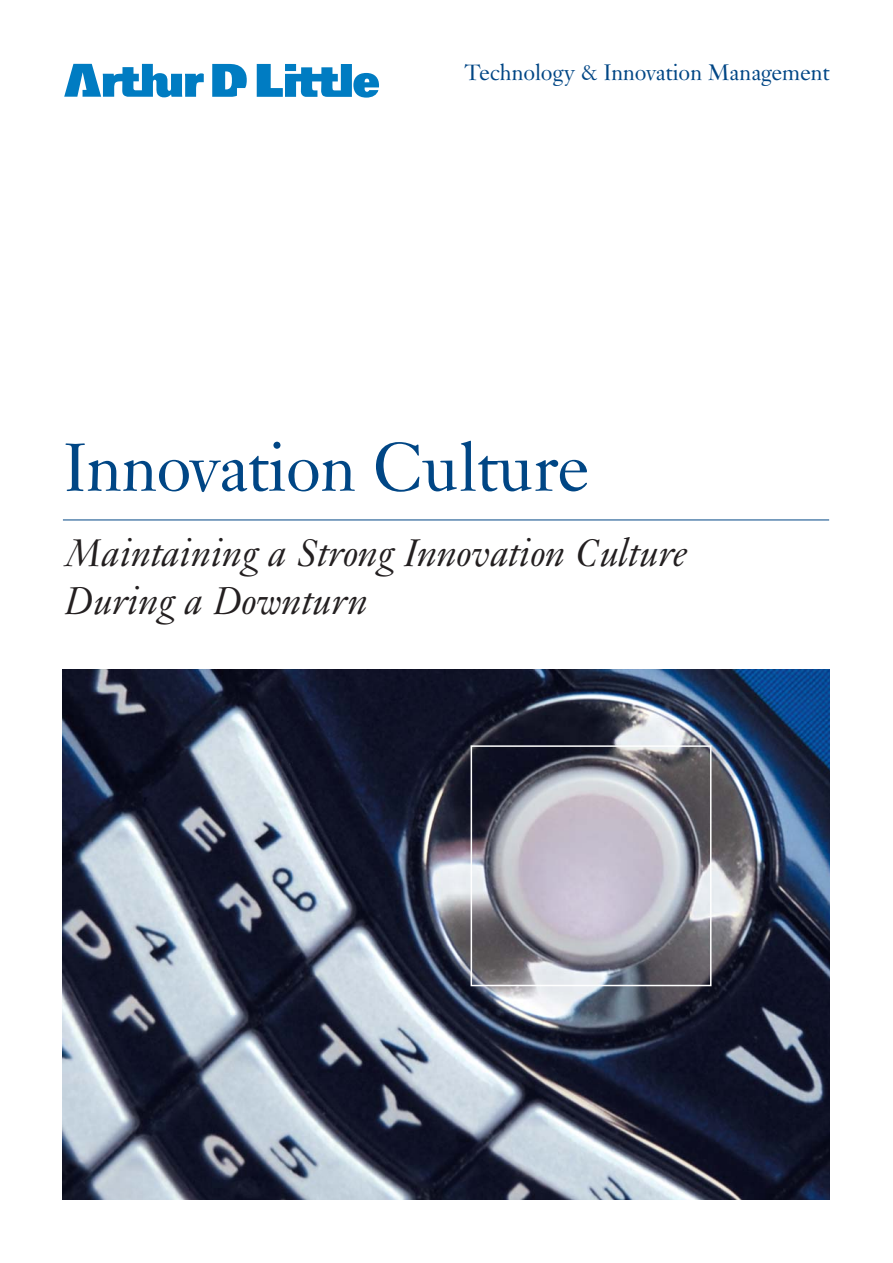
<style>
.page{position:relative;width:893px;height:1263px;background:#fff}
.page>*{position:absolute;margin:0;border:0;box-sizing:border-box;transform-origin:0 0}
.t1{font:72px "Janson";letter-spacing:-.02em;color:#004685}
.t2{font:italic 42px/48px "Janson";color:#231f20}
.t3{font:24px "Janson";letter-spacing:-.015em;color:#004685}
</style>
<div class="page">
<img style="left:63px;top:670px;width:767px;height:530px">
<div style="left:471px;top:745px;width:240px;height:241px;border:2px solid #fff"></div>
<hr style="left:63px;top:520px;width:766px;height:1px;background:#004685">
<svg style="left:64px;top:64px;width:140px;height:33px"></svg>
<svg style="left:212px;top:64px;width:35px;height:33px"></svg>
<svg style="left:257px;top:64px;width:122px;height:34px"></svg>
<p class="t3" style="left:464px;top:64px;width:367px">Technology &amp; Innovation Management</p>
<h1 class="t1" style="left:63px;top:441px;width:528px">Innovation Culture</h1>
<p class="t2" style="left:63px;top:533px;width:623px">Maintaining a Strong Innovation Culture<br>During a Downturn</p>
</div>
